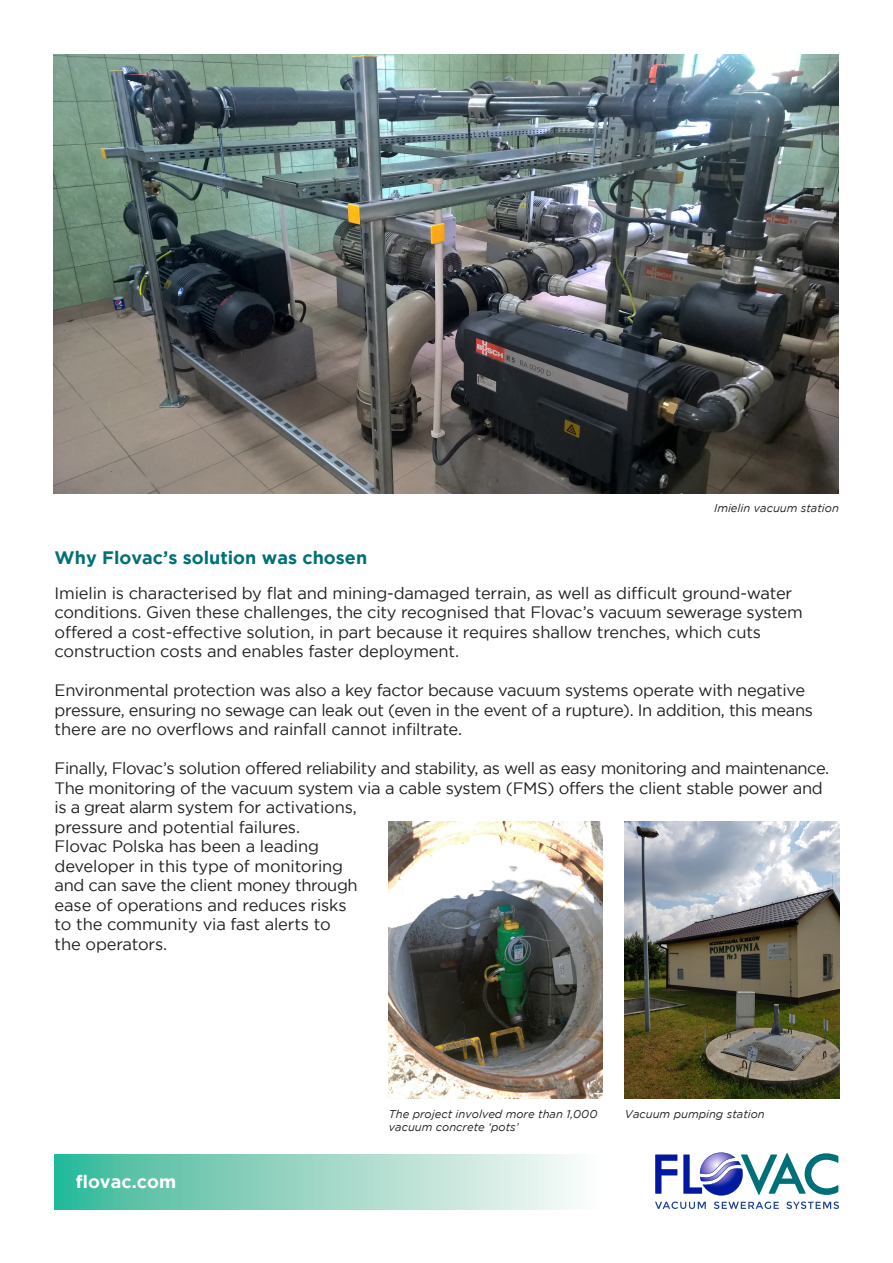
<style>
.page{position:relative;width:893px;height:1263px;background:#fff}
.page>*{position:absolute;margin:0;border:0;box-sizing:border-box;transform-origin:0 0}
.t1{font:700 18px "Gotham";color:#007078}
.t2{font:700 18px "Gotham";color:#fff}
.t3{font:16.5px/19.5px "Gotham";letter-spacing:-.02em;color:#231f20}
.t4{font:italic 11.25px/13.5px "Gotham";color:#231f20}
</style>
<div class="page">
<img style="left:54px;top:54px;width:785px;height:439px">
<img style="left:625px;top:821px;width:214px;height:278px">
<img style="left:389px;top:821px;width:214px;height:278px">
<svg style="left:655px;top:1152px;width:184px;height:57px"></svg>
<svg style="left:55px;top:1155px;width:522px;height:54px;background:#9ad7c6"></svg>
<p class="t4" style="left:714px;top:501px;width:126px">Imielin vacuum station</p>
<p class="t1" style="left:55px;top:548px;width:314px">Why Flovac’s solution was chosen</p>
<p class="t3" style="left:55px;top:583px;width:750px">Imielin is characterised by flat and mining-damaged terrain, as well as difficult ground-water conditions. Given these challenges, the city recognised that Flovac’s vacuum sewerage system offered a cost-effective solution, in part because it requires shallow trenches, which cuts construction costs and enables faster deployment.</p>
<p class="t3" style="left:55px;top:680px;width:760px">Environmental protection was also a key factor because vacuum systems operate with negative pressure, ensuring no sewage can leak out (even in the event of a rupture). In addition, this means there are no overflows and rainfall cannot infiltrate.</p>
<p class="t3" style="left:55px;top:758px;width:776px">Finally, Flovac’s solution offered reliability and stability, as well as easy monitoring and maintenance.<br>The monitoring of the vacuum system via a cable system (FMS) offers the client stable power and is a great alarm system for activations,<br>pressure and potential failures.<br>Flovac Polska has been a leading<br>developer in this type of monitoring<br>and can save the client money through<br>ease of operations and reduces risks<br>to the community via fast alerts to<br>the operators.</p>
<p class="t2" style="left:76px;top:1171px;width:102px">flovac.com</p>
<p class="t4" style="left:389px;top:1107px;width:210px">The project involved more than 1,000 vacuum concrete ‘pots’</p>
<p class="t4" style="left:625px;top:1107px;width:141px">Vacuum pumping station</p>
</div>
